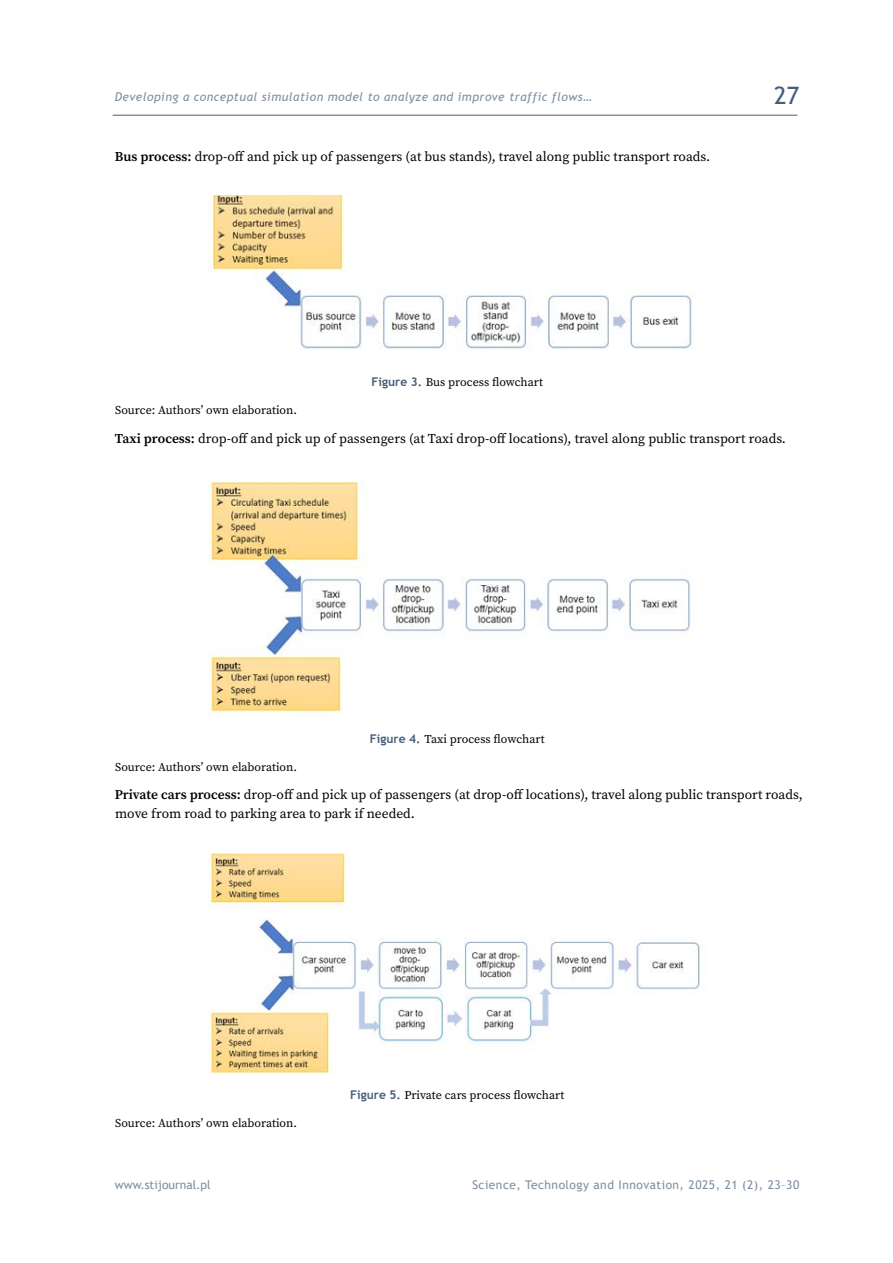
<style>
.page{position:relative;width:893px;height:1263px;background:#fff}
.page>*{position:absolute;margin:0;border:0;box-sizing:border-box;transform-origin:0 0}
.t1{font:24px "Trebuchet MS";color:#465e7c}
.t2{font:13.5px/18.8px "Source Serif Pro";color:#000}
.t3{font:12px "Source Serif Pro";color:#000}
.t4{font:italic 12px "Trebuchet MS";letter-spacing:.04em;color:#7d8ea3}
.t5{font:12px "Trebuchet MS";letter-spacing:.04em;color:#7d8ea3}
.t6{font:12px "Trebuchet MS";color:#7d8ea3}
.s1{font-weight:600}
.s2{font-family:"Trebuchet MS";font-weight:700;color:#465e7c}
</style>
<div class="page">
<hr style="left:113px;top:115px;width:684px;height:1px;background:#465e7c">
<img style="left:208px;top:196px;width:484px;height:153px">
<img style="left:208px;top:481px;width:483px;height:234px">
<img style="left:208px;top:854px;width:492px;height:220px">
<p class="t4" style="left:115px;top:90px;width:479px">Developing a conceptual simulation model to analyze and improve traffic flows…</p>
<p class="t2" style="left:115px;top:148px;width:597px"><span class="s1">Bus process:</span> drop-off and pick up of passengers (at bus stands), travel along public transport roads.</p>
<h1 class="t1" style="left:774px;top:80px;width:27px">27</h1>
<p class="t3" style="left:372px;top:374px;width:173px"><span class="s2">Figure 3.</span> Bus process flowchart</p>
<p class="t3" style="left:115px;top:402px;width:183px">Source: Authors’ own elaboration.</p>
<p class="t2" style="left:115px;top:429px;width:673px"><span class="s1">Taxi process:</span> drop-off and pick up of passengers (at Taxi drop-off locations), travel along public transport roads.</p>
<p class="t3" style="left:370px;top:731px;width:176px"><span class="s2">Figure 4.</span> Taxi process flowchart</p>
<p class="t3" style="left:115px;top:758px;width:183px">Source: Authors’ own elaboration.</p>
<p class="t2" style="left:115px;top:785px;width:689px"><span class="s1">Private cars process:</span> drop-off and pick up of passengers (at drop-off locations), travel along public transport roads, move from road to parking area to park if needed.</p>
<p class="t3" style="left:115px;top:1115px;width:183px">Source: Authors’ own elaboration.</p>
<p class="t6" style="left:115px;top:1177px;width:98px">www.stijournal.pl</p>
<p class="t3" style="left:350px;top:1087px;width:216px"><span class="s2">Figure 5.</span> Private cars process flowchart</p>
<p class="t5" style="left:472px;top:1177px;width:328px">Science, Technology and Innovation, 2025, 21 (2), 23–30</p>
</div>
